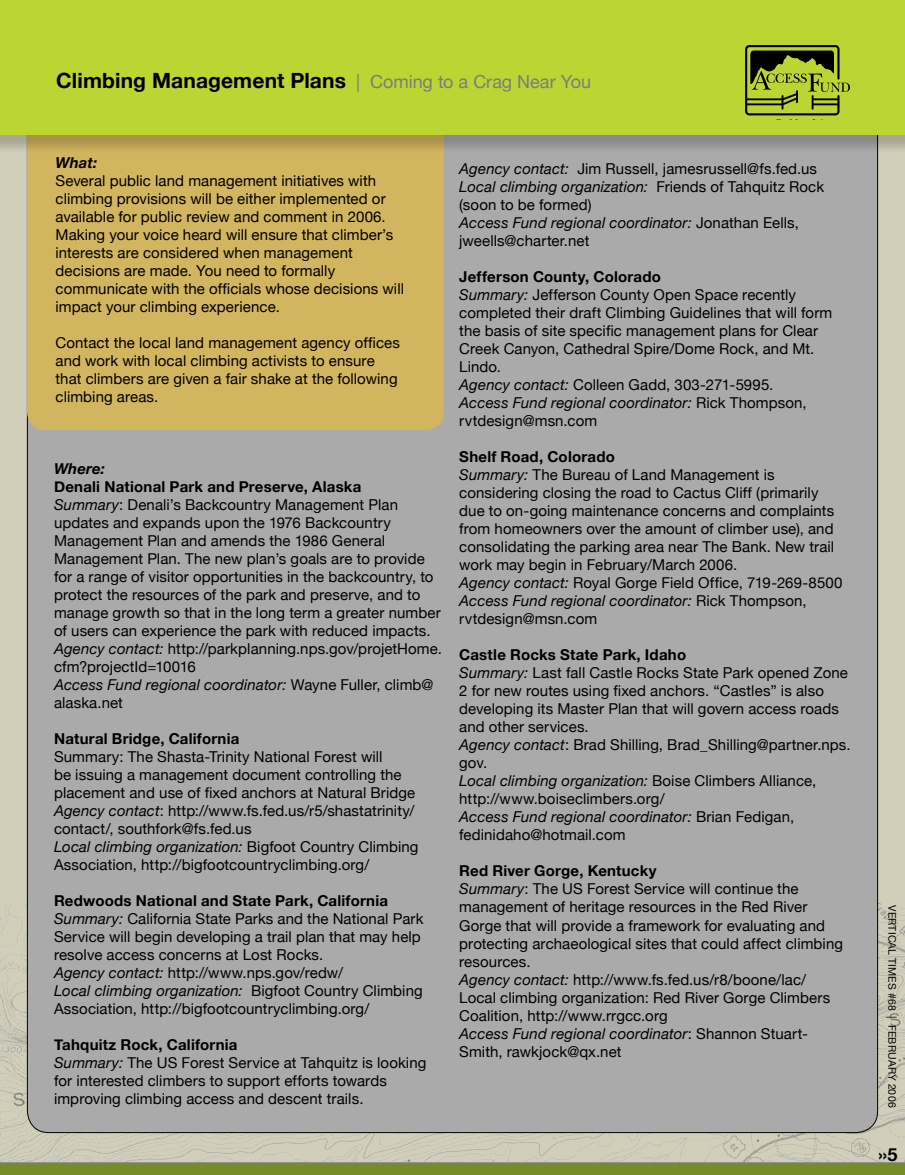
<style>
.page{position:relative;width:905px;height:1175px;background:#fff}
.page>*{position:absolute;margin:0;border:0;box-sizing:border-box;transform-origin:0 0}
.t1{font:700 21px "Helvetica Neue";letter-spacing:.005em;color:#000}
.t2{font:700 18px "Helvetica Neue";color:#000}
.t3{font:15px/18px "Helvetica Neue";letter-spacing:.005em;color:#000}
.t4{font:700 15px "Helvetica Neue";letter-spacing:.015em;color:#000}
.t5{font:italic 700 15px "Helvetica Neue";letter-spacing:.005em;color:#000}
.t6{font:10.5px "Helvetica Neue";letter-spacing:.015em;color:#000}
.s1{font-weight:400;font-size:18px;color:#7c7c7c}
.s2{font-weight:700}
.s3{font-style:italic}
</style>
<div class="page">
<div style="left:0;top:0;width:904px;height:1174px;background:#d1cfb9"></div>
<div style="left:27px;top:108px;width:850px;height:1024px;background:#aaa;border-radius:22px"></div>
<div style="left:27px;top:106px;width:417px;height:324px;background:#d2b55f;border-radius:18px"></div>
<div style="left:0;top:0;width:904px;height:155px;background:#000;opacity:.2"></div>
<div style="left:0;top:0;width:904px;height:135px;background:#bbd632"></div>
<svg style="left:0;top:1162px;width:904px;height:12px;background:#768d2f"></svg>
<div style="left:745px;top:45px;width:94px;height:70px;border:2px solid #000;border-radius:3px"></div>
<hr style="left:746px;top:98px;width:36px;height:2px;background:#000">
<hr style="left:746px;top:103px;width:36px;height:2px;background:#000">
<svg style="left:750px;top:51px;width:100px;height:58px"></svg>
<h1 class="t1" style="left:56px;top:67px;width:536px">Climbing Management Plans <span class="s1">| Coming to a Crag Near You</span></h1>
<p class="t5" style="left:56px;top:154px;width:43px">What:</p>
<p class="t3" style="left:56px;top:172px;width:350px">Several public land management initiatives with climbing provisions will be either implemented or available for public review and comment in 2006.<br>Making your voice heard will ensure that climber’s interests are considered when management decisions are made. You need to formally communicate with the officials whose decisions will impact your climbing experience.</p>
<p class="t3" style="left:56px;top:334px;width:346px">Contact the local land management agency offices and work with local climbing activists to ensure that climbers are given a fair shake at the following climbing areas.</p>
<p class="t5" style="left:54px;top:459px;width:53px">Where:</p>
<p class="t3" style="left:54px;top:477px;width:389px"><span class="s2">Denali National Park and Preserve, Alaska<br></span><span class="s3">Summary</span>: Denali’s Backcountry Management Plan updates and expands upon the 1976 Backcountry Management Plan and amends the 1986 General Management Plan. The new plan’s goals are to provide for a range of visitor opportunities in the backcountry, to protect the resources of the park and preserve, and to manage growth so that in the long term a greater number of users can experience the park with reduced impacts.<br><span class="s3">Agency contact:</span> http://parkplanning.nps.gov/projetHome. cfm?projectId=10016<br><span class="s3">Access Fund regional coordinator:</span> Wayne Fuller, climb@ alaska.net</p>
<p class="t4" style="left:54px;top:729px;width:187px">Natural Bridge, California</p>
<p class="t3" style="left:54px;top:747px;width:366px">Summary: The Shasta-Trinity National Forest will<br>be issuing a management document controlling the placement and use of fixed anchors at Natural Bridge <span class="s3">Agency contact</span>: http://www.fs.fed.us/r5/shastatrinity/ contact/, southfork@fs.fed.us<br><span class="s3">Local climbing organization:</span> Bigfoot Country Climbing Association, http://bigfootcountryclimbing.org/</p>
<p class="t3" style="left:54px;top:891px;width:371px"><span class="s2">Redwoods National and State Park, California </span><span class="s3">Summary:</span> California State Parks and the National Park Service will begin developing a trail plan that may help resolve access concerns at Lost Rocks.<br><span class="s3">Agency contact:</span> http://www.nps.gov/redw/<br><span class="s3">Local climbing organization:</span> Bigfoot Country Climbing Association, http://bigfootcountryclimbing.org/</p>
<p class="t3" style="left:54px;top:1035px;width:374px"><span class="s2">Tahquitz Rock, California<br></span><span class="s3">Summary:</span> The US Forest Service at Tahquitz is looking for interested climbers to support efforts towards improving climbing access and descent trails.</p>
<p class="t3" style="left:459px;top:160px;width:366px"><span class="s3">Agency contact:</span> Jim Russell, jamesrussell@fs.fed.us <span class="s3">Local climbing organization:</span> Friends of Tahquitz Rock (soon to be formed)<br><span class="s3">Access Fund regional coordinator:</span> Jonathan Eells, jweells@charter.net</p>
<p class="t3" style="left:459px;top:268px;width:374px"><span class="s2">Jefferson County, Colorado<br></span><span class="s3">Summary:</span> Jefferson County Open Space recently completed their draft Climbing Guidelines that will form the basis of site specific management plans for Clear Creek Canyon, Cathedral Spire/Dome Rock, and Mt.<br>Lindo.<br><span class="s3">Agency contact:</span> Colleen Gadd, 303-271-5995.<br><span class="s3">Access Fund regional coordinator:</span> Rick Thompson, rvtdesign@msn.com</p>
<p class="t3" style="left:459px;top:448px;width:385px"><span class="s2">Shelf Road, Colorado<br></span><span class="s3">Summary:</span> The Bureau of Land Management is considering closing the road to Cactus Cliff (primarily due to on-going maintenance concerns and complaints from homeowners over the amount of climber use), and consolidating the parking area near The Bank. New trail work may begin in February/March 2006.<br><span class="s3">Agency contact:</span> Royal Gorge Field Office, 719-269-8500<br><span class="s3">Access Fund regional coordinator:</span> Rick Thompson, rvtdesign@msn.com</p>
<p class="t3" style="left:459px;top:646px;width:393px"><span class="s2">Castle Rocks State Park, Idaho<br></span><span class="s3">Summary:</span> Last fall Castle Rocks State Park opened Zone 2 for new routes using fixed anchors. “Castles” is also developing its Master Plan that will govern access roads and other services.<br><span class="s3">Agency contact</span>: Brad Shilling, Brad_Shilling@partner.nps. gov.<br><span class="s3">Local climbing organization:</span> Boise Climbers Alliance, http://www.boiseclimbers.org/<br><span class="s3">Access Fund regional coordinator:</span> Brian Fedigan, fedinidaho@hotmail.com</p>
<p class="t3" style="left:459px;top:862px;width:385px"><span class="s2">Red River Gorge, Kentucky<br></span><span class="s3">Summary</span>: The US Forest Service will continue the management of heritage resources in the Red River Gorge that will provide a framework for evaluating and protecting archaeological sites that could affect climbing resources.<br><span class="s3">Agency contact:</span> http://www.fs.fed.us/r8/boone/lac/ Local climbing organization: Red River Gorge Climbers Coalition, http://www.rrgcc.org<br><span class="s3">Access Fund regional coordinator</span>: Shannon Stuart-Smith, rawkjock@qx.net</p>
<p class="t6" style="left:898px;top:904px;width:204px;rotate:90deg">VERTICAL TIMES #68 | FEBRUARY 2006</p>
<p class="t2" style="left:878px;top:1143px;width:10px">››</p>
</div>
